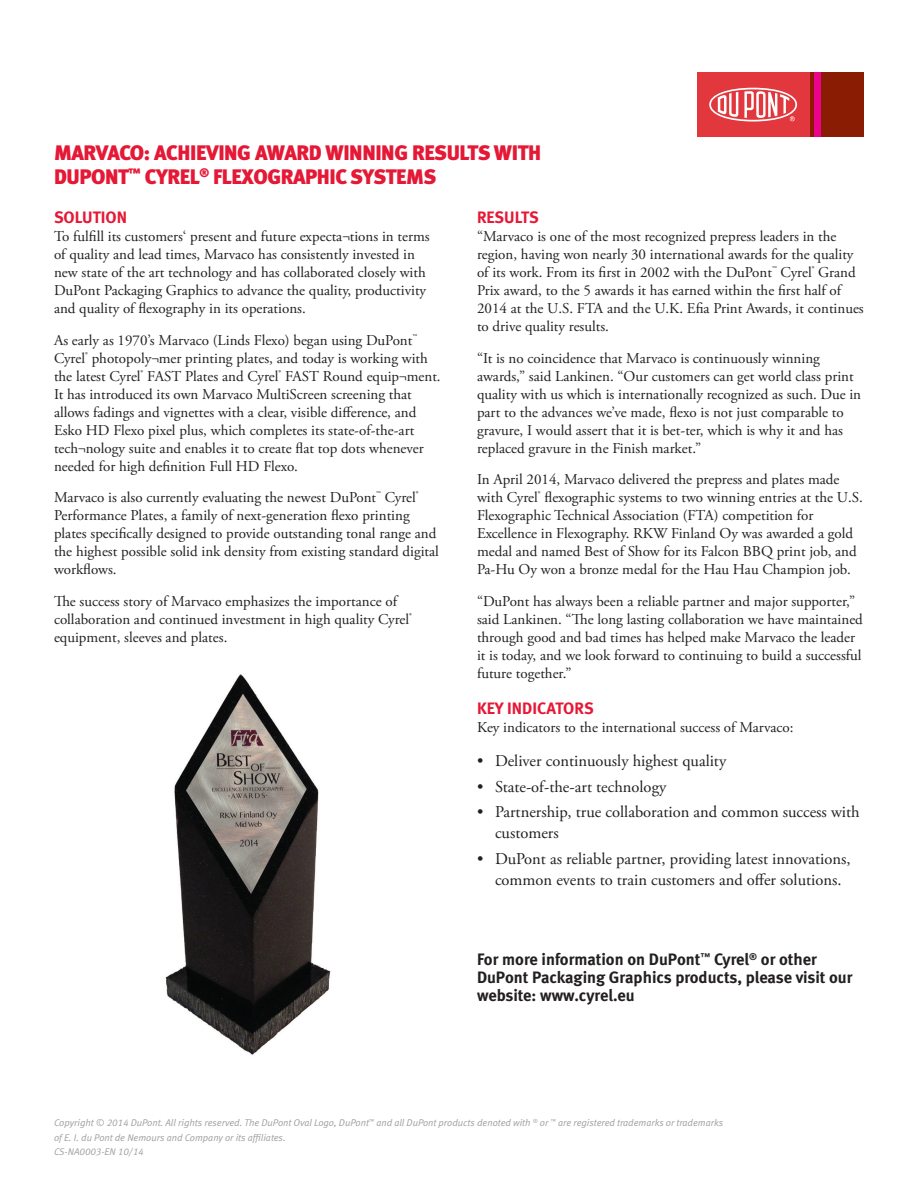
<style>
.page{position:relative;width:918px;height:1188px;background:#fff}
.page>*{position:absolute;margin:0;border:0;box-sizing:border-box;transform-origin:0 0}
.Main_Title{font:21px/24px "Meta Black LF";letter-spacing:-.02em;color:#e51836}
.Bullet_1{font:16.5px/21px "Adobe Garamond Pro";color:#231f20}
.Contact_Info{font:16.5px/18px "Meta Bold LF";color:#231f20}
.Bullet_1_last{font:16.5px/21px "Adobe Garamond Pro";color:#231f20;text-align:center}
.Head{font:16.5px "Meta Bold LF";color:#e51836}
.Body_1{font:15px/18px "Adobe Garamond Pro";color:#231f20}
.Legal_Line{font:italic 9.75px "Meta Normal LF";color:#9d9fa2}
</style>
<div class="page">
<div style="left:809px;top:72px;width:55px;height:65px;background:#891c02"></div>
<div style="left:814px;top:72px;width:7px;height:65px;background:#ed028c"></div>
<div style="left:697px;top:72px;width:112px;height:65px;background:#e1373d"></div>
<svg style="left:709px;top:88px;width:88px;height:34px"></svg>
<img style="left:165px;top:674px;width:166px;height:381px">
<p class="Main_Title" style="left:54px;top:141px;width:489px">MARVACO: ACHIEVING AWARD WINNING RESULTS WITH<br>DUPONT<sup>™</sup> CYREL<sup>®</sup> FLEXOGRAPHIC SYSTEMS</p>
<p class="Head" style="left:54px;top:208px;width:75px">SOLUTION</p>
<p class="Body_1" style="left:54px;top:228px;width:377px">To fulfill its customers‘ present and future expecta¬tions in terms of quality and lead times, Marvaco has consistently invested in new state of the art technology and has collaborated closely with DuPont Packaging Graphics to advance the quality, productivity and quality of flexography in its operations.</p>
<p class="Body_1" style="left:54px;top:332px;width:388px">As early as 1970’s Marvaco (Linds Flexo) began using DuPont<sup>™ </sup>Cyrel<sup>®</sup> photopoly¬mer printing plates, and today is working with the latest Cyrel<sup>®</sup> FAST Plates and Cyrel<sup>®</sup> FAST Round equip¬ment.<br>It has introduced its own Marvaco MultiScreen screening that allows fadings and vignettes with a clear, visible difference, and Esko HD Flexo pixel plus, which completes its state-of-the-art tech¬nology suite and enables it to create flat top dots whenever needed for high definition Full HD Flexo.</p>
<p class="Body_1" style="left:54px;top:489px;width:386px">Marvaco is also currently evaluating the newest DuPont<sup>™</sup> Cyrel<sup>® </sup>Performance Plates, a family of next-generation flexo printing plates specifically designed to provide outstanding tonal range and the highest possible solid ink density from existing standard digital workflows.</p>
<p class="Body_1" style="left:54px;top:593px;width:360px">The success story of Marvaco emphasizes the importance of collaboration and continued investment in high quality Cyrel<sup>® </sup>equipment, sleeves and plates.</p>
<p class="Head" style="left:477px;top:208px;width:63px">RESULTS</p>
<p class="Body_1" style="left:477px;top:228px;width:388px">“Marvaco is one of the most recognized prepress leaders in the region, having won nearly 30 international awards for the quality of its work. From its first in 2002 with the DuPont<sup>™</sup> Cyrel<sup>®</sup> Grand Prix award, to the 5 awards it has earned within the first half of 2014 at the U.S. FTA and the U.K. Efia Print Awards, it continues to drive quality results.</p>
<p class="Body_1" style="left:477px;top:350px;width:386px">“It is no coincidence that Marvaco is continuously winning awards,” said Lankinen. “Our customers can get world class print quality with us which is internationally recognized as such. Due in part to the advances we’ve made, flexo is not just comparable to gravure, I would assert that it is bet-ter, which is why it and has replaced gravure in the Finish market.”</p>
<p class="Body_1" style="left:477px;top:471px;width:387px">In April 2014, Marvaco delivered the prepress and plates made with Cyrel<sup>®</sup> flexographic systems to two winning entries at the U.S.<br>Flexographic Technical Association (FTA) competition for Excellence in Flexography. RKW Finland Oy was awarded a gold medal and named Best of Show for its Falcon BBQ print job, and Pa-Hu Oy won a bronze medal for the Hau Hau Champion job.</p>
<p class="Body_1" style="left:477px;top:593px;width:387px">“DuPont has always been a reliable partner and major supporter,” said Lankinen. “The long lasting collaboration we have maintained through good and bad times has helped make Marvaco the leader it is today, and we look forward to continuing to build a successful future together.”</p>
<p class="Head" style="left:477px;top:698px;width:118px">KEY INDICATORS</p>
<p class="Body_1" style="left:477px;top:719px;width:318px">Key indicators to the international success of Marvaco:</p>
<p class="Bullet_1" style="left:477px;top:751px;width:251px">• Deliver continuously highest quality</p>
<p class="Bullet_1" style="left:477px;top:777px;width:191px">• State-of-the-art technology</p>
<p class="Bullet_1" style="left:495px;top:802px;width:366px;text-indent:-18px">• Partnership, true collaboration and common success with customers</p>
<p class="Bullet_1_last" style="left:477px;top:849px;width:375px">• DuPont as reliable partner, providing latest innovations, common events to train customers and offer solutions.</p>
<p class="Contact_Info" style="left:477px;top:950px;width:377px">For more information on DuPont<sup>™</sup> Cyrel<sup>®</sup> or other<br>DuPont Packaging Graphics products, please visit our website: www.cyrel.eu</p>
<p class="Legal_Line" style="left:54px;top:1117px;width:671px">Copyright © 2014 DuPont. All rights reserved. The DuPont Oval Logo, DuPont<sup>™</sup> and all DuPont products denoted with <sup>®</sup> or <sup>™</sup> are registered trademarks or trademarks</p>
<p class="Legal_Line" style="left:54px;top:1132px;width:233px">of E. I. du Pont de Nemours and Company or its affiliates.</p>
<p class="Legal_Line" style="left:54px;top:1146px;width:91px">CS-NA0003-EN 10/14</p>
</div>
